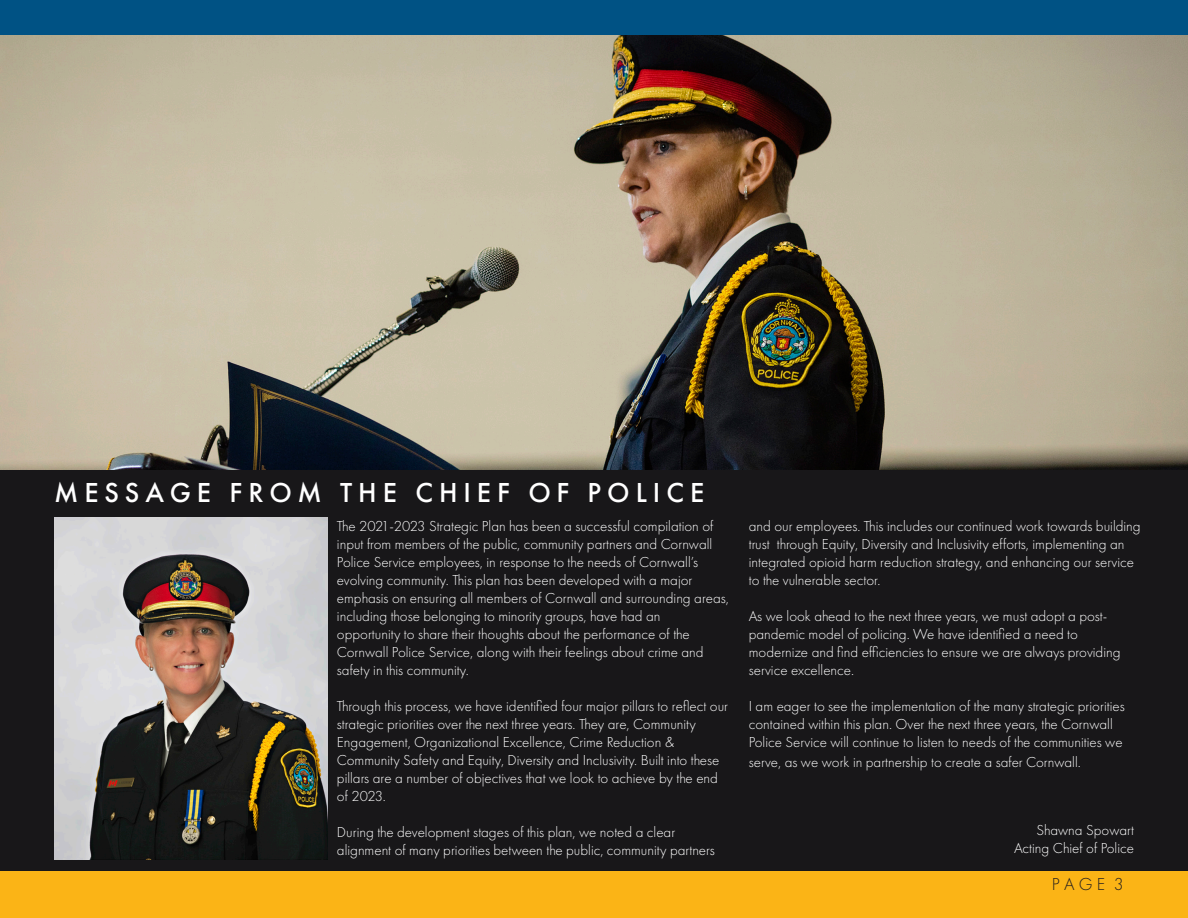
<style>
.page{position:relative;width:1188px;height:918px;background:#fff}
.page>*{position:absolute;margin:0;border:0;box-sizing:border-box;transform-origin:0 0}
.t1{font:500 28.5px "Futura PT";letter-spacing:.21em;color:#fff}
.t2{font:300 18px "Futura PT";color:#231f20}
.t3{font:300 15px/18px "Futura PT";color:#fff}
</style>
<div class="page">
<img style="left:0;top:34px;width:1188px;height:437px">
<div style="left:0;top:471px;width:1188px;height:447px;background:#181719"></div>
<div style="left:0;top:872px;width:1188px;height:46px;background:#fbb416"></div>
<img style="left:54px;top:517px;width:274px;height:343px">
<div style="left:0;top:0;width:1188px;height:34px;background:#005284"></div>
<p class="t1" style="left:54px;top:475px;width:652px">MESSAGE FROM THE CHIEF OF POLICE</p>
<p class="t3" style="left:337px;top:517px;width:393px">The 2021-2023 Strategic Plan has been a successful compilation of input from members of the public, community partners and Cornwall Police Service employees, in response to the needs of Cornwall’s evolving community. This plan has been developed with a major emphasis on ensuring all members of Cornwall and surrounding areas, including those belonging to minority groups, have had an</p>
<p class="t3" style="left:337px;top:625px;width:354px">opportunity to share their thoughts about the performance of the</p>
<p class="t3" style="left:337px;top:643px;width:368px">Cornwall Police Service, along with their feelings about crime and safety in this community.</p>
<p class="t3" style="left:337px;top:697px;width:393px">Through this process, we have identified four major pillars to reflect our strategic priorities over the next three years. They are, Community</p>
<p class="t3" style="left:337px;top:733px;width:339px">Engagement, Organizational Excellence, Crime Reduction &amp;</p>
<p class="t3" style="left:337px;top:751px;width:384px;text-align:justify">Community Safety and Equity, Diversity and Inclusivity. Built into these pillars are a number of objectives that we look to achieve by the end of 2023.</p>
<p class="t3" style="left:337px;top:823px;width:340px">During the development stages of this plan, we noted a clear</p>
<p class="t3" style="left:337px;top:841px;width:379px">alignment of many priorities between the public, community partners</p>
<p class="t3" style="left:749px;top:517px;width:393px">and our employees. This includes our continued work towards building trust through Equity, Diversity and Inclusivity efforts, implementing an integrated opioid harm reduction strategy, and enhancing our service to the vulnerable sector.</p>
<p class="t3" style="left:749px;top:607px;width:360px">As we look ahead to the next three years, we must adopt a post-</p>
<p class="t3" style="left:749px;top:625px;width:331px">pandemic model of policing. We have identified a need to</p>
<p class="t3" style="left:749px;top:643px;width:373px">modernize and find efficiencies to ensure we are always providing service excellence.</p>
<p class="t3" style="left:749px;top:697px;width:377px">I am eager to see the implementation of the many strategic priorities contained within this plan. Over the next three years, the Cornwall<br>Police Service will continue to listen to needs of the communities we</p>
<p class="t3" style="left:749px;top:753px;width:334px">serve, as we work in partnership to create a safer Cornwall.</p>
<p class="t3" style="left:1036px;top:821px;width:99px">Shawna Spowart</p>
<p class="t3" style="left:1014px;top:839px;width:121px">Acting Chief of Police</p>
<p class="t2" style="left:1052px;top:874px;width:73px">P A G E 3</p>
</div>
